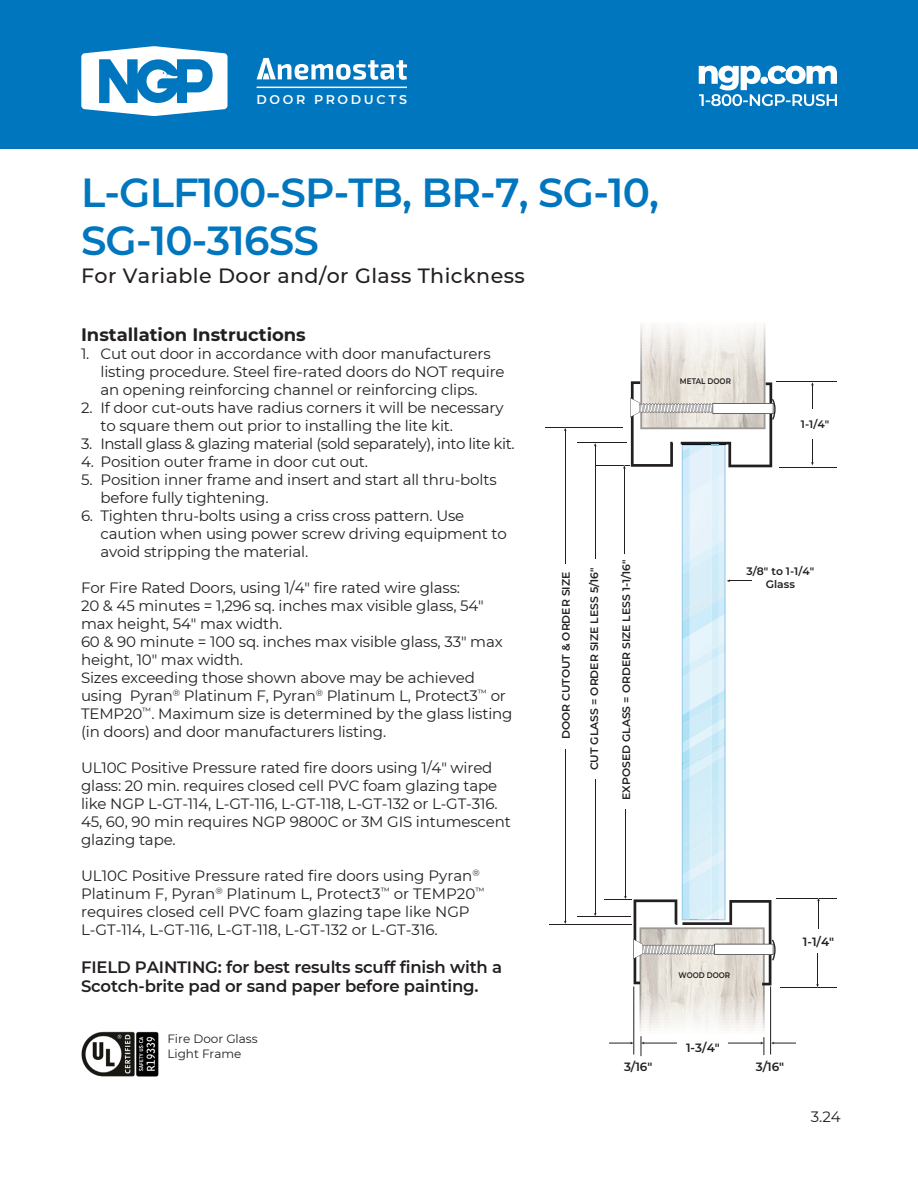
<style>
.page{position:relative;width:918px;height:1188px;background:#fff}
.page>*{position:absolute;margin:0;border:0;box-sizing:border-box;transform-origin:0 0}
.INSTALL_HD{font:600 40.5px/48px "Montserrat";letter-spacing:-.02em;color:#0076be}
.INSTALL_HD2{font:500 20.7px "Montserrat";letter-spacing:.02em;color:#231f20}
.INSTALL_SUBHD{font:700 18px "Montserrat";color:#231f20}
.INSTALL_BODYBD{font:600 16.5px/19.5px "Montserrat";letter-spacing:-.01em;color:#231f20}
.INSTALL_BODY{font:15px/18px "Montserrat";letter-spacing:-.01em;color:#231f20}
.INSTALL_BODY-2{font:15px "Montserrat";letter-spacing:-.03em;color:#231f20}
.t1{font:600 12.6px "Montserrat";letter-spacing:.21em;color:#fff}
.t2{font:12px/14.4px "Montserrat";color:#231f20}
.t3{font:600 12px "Montserrat";color:#231f20}
.t4{font:600 10.8px/13px "Montserrat";color:#231f20;text-align:center}
.t5{font:600 8.1px "Montserrat";color:#231f20;scale:.89 1}
</style>
<div class="page">
<div style="left:0;top:0;width:918px;height:148px;background:#0076be"></div>
<svg style="left:257px;top:58px;width:150px;height:22px"></svg>
<hr style="left:257px;top:87px;width:150px;height:1px;background:#fff">
<svg style="left:699px;top:66px;width:138px;height:40px"></svg>
<svg style="left:81px;top:46px;width:147px;height:70px"></svg>
<img style="left:81px;top:1031px;width:78px;height:46px">
<hr style="left:777px;top:898px;width:60px;height:1px;background:#231f20">
<hr style="left:780px;top:987px;width:57px;height:1px;background:#231f20">
<hr style="left:549px;top:924px;width:82px;height:1px;background:#231f20">
<hr style="left:780px;top:467px;width:57px;height:1px;background:#231f20">
<hr style="left:777px;top:381px;width:60px;height:1px;background:#231f20">
<hr style="left:546px;top:428px;width:77px;height:1px;background:#231f20">
<hr style="left:595px;top:465px;width:34px;height:1px;background:#231f20">
<hr style="left:565px;top:750px;width:1px;height:172px;background:#231f20">
<hr style="left:817px;top:953px;width:1px;height:32px;background:#231f20">
<svg style="left:817px;top:898px;width:3px;height:31px"></svg>
<hr style="left:565px;top:430px;width:1px;height:133px;background:#231f20">
<hr style="left:577px;top:442px;width:49px;height:1px;background:#231f20">
<hr style="left:595px;top:779px;width:1px;height:135px;background:#231f20">
<hr style="left:595px;top:445px;width:1px;height:114px;background:#231f20">
<hr style="left:578px;top:916px;width:53px;height:1px;background:#231f20">
<svg style="left:811px;top:382px;width:3px;height:26px"></svg>
<svg style="left:811px;top:439px;width:3px;height:26px"></svg>
<svg style="left:604px;top:323px;width:192px;height:733px"></svg>
<p class="t1" style="left:256px;top:91px;width:152px">DOOR PRODUCTS</p>
<p class="INSTALL_HD" style="left:81px;top:166px;width:580px">L-GLF100-SP-TB, BR-7, SG-10,<br>SG-10-316SS</p>
<p class="INSTALL_HD2" style="left:81px;top:261px;width:445px">For Variable Door and/or Glass Thickness</p>
<p class="INSTALL_SUBHD" style="left:81px;top:322px;width:226px">Installation Instructions</p>
<p class="INSTALL_BODY" style="left:100px;top:345px;width:406px;text-indent:-20px">1. Cut out door in accordance with door manufacturers listing procedure. Steel fire-rated doors do NOT require an opening reinforcing channel or reinforcing clips.</p>
<p class="INSTALL_BODY" style="left:100px;top:399px;width:405px;text-indent:-20px">2. If door cut-outs have radius corners it will be necessary to square them out prior to installing the lite kit.</p>
<p class="INSTALL_BODY-2" style="left:81px;top:434px;width:435px">3. Install glass &amp; glazing material (sold separately), into lite kit.</p>
<p class="INSTALL_BODY" style="left:81px;top:453px;width:289px">4. Position outer frame in door cut out.</p>
<p class="INSTALL_BODY" style="left:100px;top:471px;width:398px;text-indent:-20px">5. Position inner frame and insert and start all thru-bolts before fully tightening.</p>
<p class="INSTALL_BODY" style="left:100px;top:507px;width:408px;text-indent:-20px">6. Tighten thru-bolts using a criss cross pattern. Use caution when using power screw driving equipment to avoid stripping the material.</p>
<p class="INSTALL_BODY" style="left:81px;top:579px;width:381px">For Fire Rated Doors, using 1/4" fire rated wire glass:</p>
<p class="INSTALL_BODY" style="left:81px;top:597px;width:404px">20 &amp; 45 minutes = 1,296 sq. inches max visible glass, 54" max height, 54" max width.</p>
<p class="INSTALL_BODY" style="left:81px;top:633px;width:423px">60 &amp; 90 minute = 100 sq. inches max visible glass, 33" max height, 10" max width.</p>
<p class="INSTALL_BODY" style="left:81px;top:669px;width:433px">Sizes exceeding those shown above may be achieved using Pyran<sup>®</sup> Platinum F, Pyran<sup>®</sup> Platinum L, Protect3<sup>™</sup> or TEMP20<sup>™</sup>. Maximum size is determined by the glass listing (in doors) and door manufacturers listing.</p>
<p class="INSTALL_BODY" style="left:81px;top:759px;width:418px">UL10C Positive Pressure rated fire doors using 1/4" wired glass: 20 min. requires closed cell PVC foam glazing tape like NGP L-GT-114, L-GT-116, L-GT-118, L-GT-132 or L-GT-316.</p>
<p class="INSTALL_BODY" style="left:81px;top:813px;width:431px">45, 60, 90 min requires NGP 9800C or 3M GIS intumescent glazing tape.</p>
<p class="INSTALL_BODY" style="left:81px;top:867px;width:405px">UL10C Positive Pressure rated fire doors using Pyran<sup>® </sup>Platinum F, Pyran<sup>®</sup> Platinum L, Protect3<sup>™</sup> or TEMP20<sup>™ </sup>requires closed cell PVC foam glazing tape like NGP L-GT-114, L-GT-116, L-GT-118, L-GT-132 or L-GT-316.</p>
<p class="INSTALL_BODYBD" style="left:81px;top:957px;width:423px">FIELD PAINTING: for best results scuff finish with a<br>Scotch-brite pad or sand paper before painting.</p>
<p class="t5" style="left:680px;top:376px;width:59px">METAL DOOR</p>
<p class="t4" style="left:801px;top:417px;width:30px">1-1/4"</p>
<p class="t4" style="left:559px;top:739px;width:169px;rotate:-90deg">DOOR CUTOUT &amp; ORDER SIZE</p>
<p class="t4" style="left:587px;top:770px;width:204px;rotate:-90deg">CUT GLASS = ORDER SIZE LESS 5/16"</p>
<p class="t4" style="left:619px;top:800px;width:242px;rotate:-90deg">EXPOSED GLASS = ORDER SIZE LESS 1-1/16"</p>
<p class="t4" style="left:747px;top:564px;width:69px">3/8" to 1-1/4"<br>Glass</p>
<p class="t5" style="left:678px;top:969px;width:60px">WOOD DOOR</p>
<p class="t3" style="left:803px;top:933px;width:33px">1-1/4"</p>
<p class="t2" style="left:167px;top:1031px;width:92px">Fire Door Glass<br>Light Frame</p>
<p class="t3" style="left:686px;top:1039px;width:35px">1-3/4"</p>
<p class="t3" style="left:624px;top:1058px;width:30px">3/16"</p>
<p class="t3" style="left:756px;top:1058px;width:30px">3/16"</p>
<p class="INSTALL_BODY" style="left:811px;top:1107px;width:31px">3.24</p>
</div>
